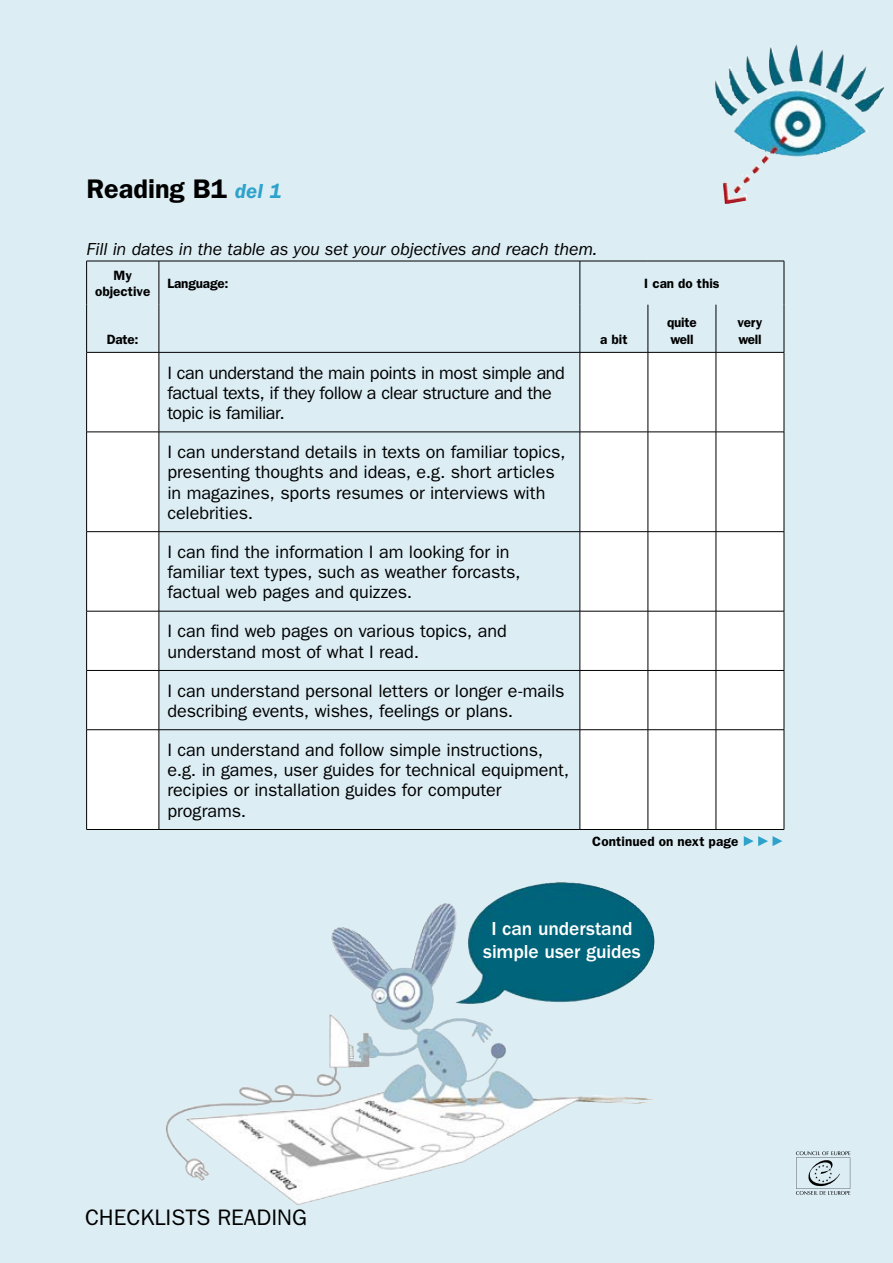
<style>
.page{position:relative;width:893px;height:1263px;background:#dcedf4}
.page>*{position:absolute;margin:0;border:0;box-sizing:border-box;transform-origin:0 0}
.Overskrift_1{font:600 27px "Franklin Gothic";color:#000}
.Overskrift_1-2{font:22.5px "Franklin Gothic";color:#000}
.Tab_3{font:500 19.5px/22.5px "Franklin Gothic";letter-spacing:-.005em;color:#fff;text-align:center}
.Sjekklistebrød{font:18px/20.2px "Franklin Gothic";letter-spacing:-.005em;color:#000}
.Sjekklistebrød-2{font:18px/20.2px "Franklin Gothic";letter-spacing:-.025em;color:#000}
.Ingress{font:italic 18px "Franklin Gothic";letter-spacing:-.01em;color:#000}
.Overskrift_1-3{font:600 13.5px/16.5px "Franklin Gothic";color:#000;text-align:center}
.Overskrift_1-4{font:600 13.5px/16.5px "Franklin Gothic";letter-spacing:-.02em;color:#000}
.s1{font-style:italic;font-size:21px;color:#2da3cc}
</style>
<div class="page">
<img style="left:715px;top:44px;width:152px;height:73px">
<img style="left:455px;top:882px;width:171px;height:123px">
<svg style="left:87px;top:353px;width:697px;height:476px"></svg>
<div style="left:160px;top:353px;width:420px;height:476px;background:#dcedf4"></div>
<hr style="left:86px;top:261px;width:73px;height:1px;background:#000">
<hr style="left:86px;top:261px;width:1px;height:44px;background:#000">
<hr style="left:159px;top:261px;width:421px;height:1px;background:#000">
<hr style="left:159px;top:261px;width:1px;height:44px;background:#000">
<hr style="left:580px;top:261px;width:68px;height:1px;background:#000">
<hr style="left:580px;top:261px;width:1px;height:44px;background:#000">
<hr style="left:648px;top:261px;width:68px;height:1px;background:#000">
<hr style="left:716px;top:261px;width:68px;height:1px;background:#000">
<hr style="left:784px;top:261px;width:1px;height:44px;background:#000">
<hr style="left:86px;top:305px;width:1px;height:47px;background:#000">
<hr style="left:648px;top:305px;width:1px;height:47px;background:#000">
<hr style="left:716px;top:305px;width:1px;height:47px;background:#000">
<hr style="left:784px;top:305px;width:1px;height:47px;background:#000">
<hr style="left:86px;top:352px;width:73px;height:1px;background:#000">
<hr style="left:86px;top:352px;width:1px;height:80px;background:#000">
<hr style="left:159px;top:352px;width:421px;height:1px;background:#000">
<hr style="left:580px;top:352px;width:68px;height:1px;background:#000">
<hr style="left:648px;top:352px;width:68px;height:1px;background:#000">
<hr style="left:648px;top:352px;width:1px;height:80px;background:#000">
<hr style="left:716px;top:352px;width:68px;height:1px;background:#000">
<hr style="left:716px;top:352px;width:1px;height:80px;background:#000">
<hr style="left:784px;top:352px;width:1px;height:80px;background:#000">
<hr style="left:86px;top:432px;width:73px;height:1px;background:#000">
<hr style="left:86px;top:432px;width:1px;height:99px;background:#000">
<hr style="left:580px;top:432px;width:68px;height:1px;background:#000">
<hr style="left:648px;top:432px;width:68px;height:1px;background:#000">
<hr style="left:648px;top:432px;width:1px;height:99px;background:#000">
<hr style="left:716px;top:432px;width:68px;height:1px;background:#000">
<hr style="left:716px;top:432px;width:1px;height:99px;background:#000">
<hr style="left:784px;top:432px;width:1px;height:99px;background:#000">
<hr style="left:86px;top:531px;width:73px;height:1px;background:#000">
<hr style="left:86px;top:532px;width:1px;height:79px;background:#000">
<hr style="left:580px;top:531px;width:68px;height:1px;background:#000">
<hr style="left:648px;top:531px;width:68px;height:1px;background:#000">
<hr style="left:648px;top:532px;width:1px;height:79px;background:#000">
<hr style="left:716px;top:531px;width:68px;height:1px;background:#000">
<hr style="left:716px;top:532px;width:1px;height:79px;background:#000">
<hr style="left:784px;top:532px;width:1px;height:79px;background:#000">
<hr style="left:86px;top:611px;width:73px;height:1px;background:#000">
<hr style="left:86px;top:611px;width:1px;height:59px;background:#000">
<hr style="left:580px;top:611px;width:68px;height:1px;background:#000">
<hr style="left:648px;top:611px;width:68px;height:1px;background:#000">
<hr style="left:648px;top:611px;width:1px;height:59px;background:#000">
<hr style="left:716px;top:611px;width:68px;height:1px;background:#000">
<hr style="left:716px;top:611px;width:1px;height:59px;background:#000">
<hr style="left:784px;top:611px;width:1px;height:59px;background:#000">
<hr style="left:86px;top:670px;width:73px;height:1px;background:#000">
<hr style="left:86px;top:671px;width:1px;height:58px;background:#000">
<hr style="left:580px;top:670px;width:68px;height:1px;background:#000">
<hr style="left:648px;top:670px;width:68px;height:1px;background:#000">
<hr style="left:648px;top:671px;width:1px;height:58px;background:#000">
<hr style="left:716px;top:670px;width:68px;height:1px;background:#000">
<hr style="left:716px;top:671px;width:1px;height:58px;background:#000">
<hr style="left:784px;top:671px;width:1px;height:58px;background:#000">
<hr style="left:86px;top:729px;width:73px;height:1px;background:#000">
<hr style="left:86px;top:730px;width:1px;height:99px;background:#000">
<hr style="left:580px;top:729px;width:68px;height:1px;background:#000">
<hr style="left:648px;top:729px;width:68px;height:1px;background:#000">
<hr style="left:648px;top:730px;width:1px;height:99px;background:#000">
<hr style="left:716px;top:729px;width:68px;height:1px;background:#000">
<hr style="left:716px;top:730px;width:1px;height:99px;background:#000">
<hr style="left:784px;top:730px;width:1px;height:99px;background:#000">
<hr style="left:86px;top:829px;width:73px;height:1px;background:#000">
<hr style="left:580px;top:829px;width:68px;height:1px;background:#000">
<hr style="left:648px;top:829px;width:68px;height:1px;background:#000">
<hr style="left:716px;top:829px;width:68px;height:1px;background:#000">
<hr style="left:159px;top:305px;width:1px;height:47px;background:#000">
<hr style="left:580px;top:305px;width:1px;height:47px;background:#000">
<hr style="left:159px;top:352px;width:1px;height:80px;background:#000">
<hr style="left:580px;top:352px;width:1px;height:80px;background:#000">
<hr style="left:159px;top:432px;width:421px;height:1px;background:#000">
<hr style="left:159px;top:432px;width:1px;height:99px;background:#000">
<hr style="left:580px;top:432px;width:1px;height:99px;background:#000">
<hr style="left:159px;top:531px;width:421px;height:1px;background:#000">
<hr style="left:159px;top:532px;width:1px;height:79px;background:#000">
<hr style="left:580px;top:532px;width:1px;height:79px;background:#000">
<hr style="left:159px;top:611px;width:421px;height:1px;background:#000">
<hr style="left:159px;top:611px;width:1px;height:59px;background:#000">
<hr style="left:580px;top:611px;width:1px;height:59px;background:#000">
<hr style="left:159px;top:670px;width:421px;height:1px;background:#000">
<hr style="left:159px;top:671px;width:1px;height:58px;background:#000">
<hr style="left:580px;top:671px;width:1px;height:58px;background:#000">
<hr style="left:159px;top:729px;width:421px;height:1px;background:#000">
<hr style="left:159px;top:730px;width:1px;height:99px;background:#000">
<hr style="left:580px;top:730px;width:1px;height:99px;background:#000">
<hr style="left:159px;top:829px;width:421px;height:1px;background:#000">
<svg style="left:744px;top:836px;width:38px;height:10px"></svg>
<svg style="left:796px;top:1151px;width:54px;height:44px;background:#bfced4"></svg>
<p class="Overskrift_1" style="left:86px;top:172px;width:196px">Reading B1 <span class="s1">del 1</span></p>
<p class="Ingress" style="left:86px;top:239px;width:512px">Fill in dates in the table as you set your objectives and reach them.</p>
<p class="Overskrift_1-3" style="left:95px;top:267px;width:57px">My objective</p>
<p class="Overskrift_1-3" style="left:167px;top:275px;width:63px">Language:</p>
<p class="Overskrift_1-3" style="left:644px;top:275px;width:77px">I can do this</p>
<p class="Overskrift_1-3" style="left:107px;top:331px;width:33px">Date:</p>
<p class="Overskrift_1-3" style="left:600px;top:331px;width:29px">a bit</p>
<p class="Overskrift_1-4" style="left:667px;top:314px;width:31px">quite well</p>
<p class="Overskrift_1-4" style="left:738px;top:314px;width:26px">very well</p>
<p class="Sjekklistebrød-2" style="left:167px;top:362px;width:399px">I can understand the main points in most simple and factual texts, if they follow a clear structure and the topic is familiar.</p>
<p class="Sjekklistebrød" style="left:167px;top:442px;width:400px">I can understand details in texts on familiar topics, presenting thoughts and ideas, e.g. short articles in magazines, sports resumes or interviews with celebrities.</p>
<p class="Sjekklistebrød" style="left:167px;top:542px;width:355px">I can find the information I am looking for in familiar text types, such as weather forcasts, factual web pages and quizzes.</p>
<p class="Sjekklistebrød" style="left:167px;top:621px;width:341px">I can find web pages on various topics, and understand most of what I read.</p>
<p class="Sjekklistebrød" style="left:167px;top:681px;width:399px">I can understand personal letters or longer e-mails describing events, wishes, feelings or plans.</p>
<p class="Sjekklistebrød" style="left:167px;top:740px;width:403px">I can understand and follow simple instructions, e.g. in games, user guides for technical equipment, recipies or installation guides for computer programs.</p>
<p class="Overskrift_1-3" style="left:592px;top:833px;width:148px">Continued on next page</p>
<p class="Overskrift_1-2" style="left:85px;top:1204px;width:223px">CHECKLISTS READING</p>
<p class="Tab_3" style="left:483px;top:918px;width:159px">I can understand simple user guides</p>
</div>
